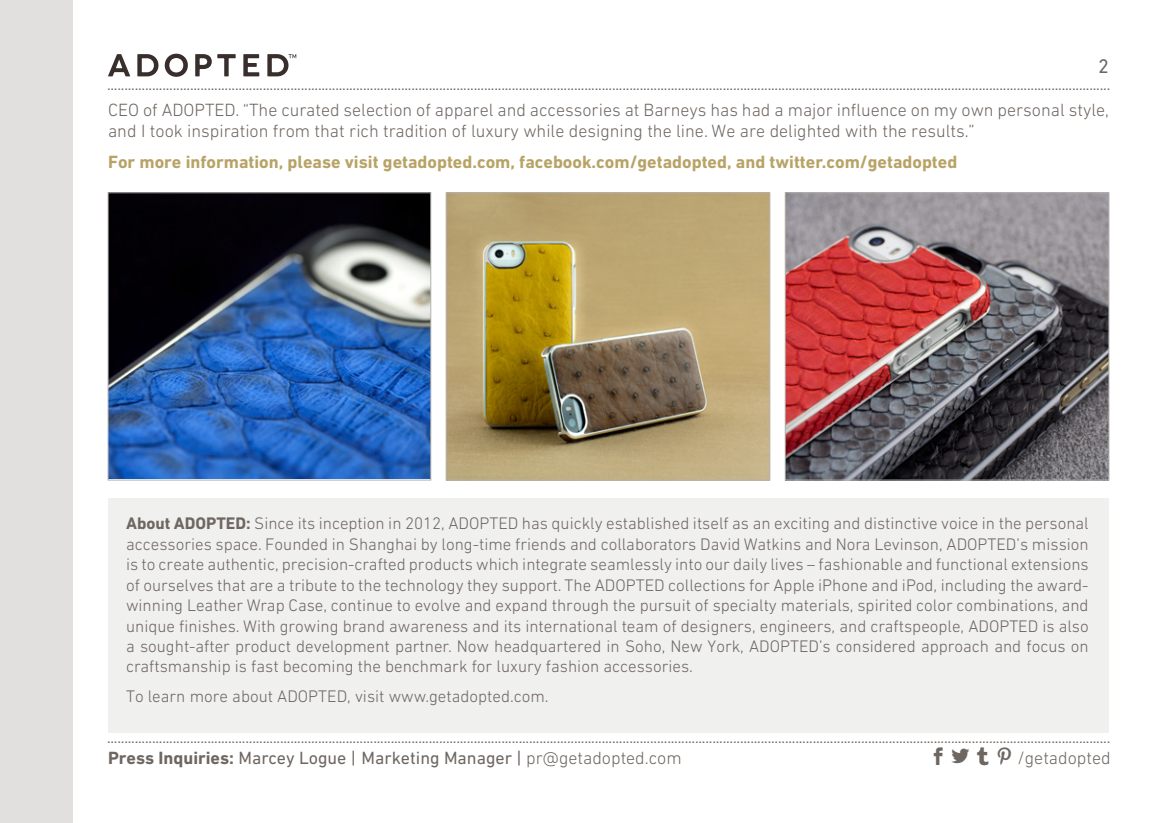
<style>
.page{position:relative;width:1163px;height:823px;background:#fff}
.page>*{position:absolute;margin:0;border:0;box-sizing:border-box;transform-origin:0 0}
.t1{font:20px "DIN Next W1 G";color:#6e6661}
.t2{font:300 18px/21.6px "DIN Next W1 G";color:#6e6661}
.t3{font:700 18px "DIN Next W1 G";color:#b8a366}
.t4{font:18px "DIN Next W1 G";color:#6e6661}
.t5{font:300 17px/20.4px "DIN Next W1 G";color:#6e6661;text-align:justify}
.t6{font:14.2px "DIN Next W1 G";color:#6e6661;scale:1.1 1}
.s1{font-weight:700}
.s2{font-weight:300}
</style>
<div class="page">
<div style="left:0;top:0;width:72px;height:822px;background:#e2e0df"></div>
<svg style="left:108px;top:54px;width:188px;height:23px"></svg>
<div style="left:108px;top:498px;width:1000px;height:234px;background:#f0f0ef"></div>
<img style="left:447px;top:194px;width:321px;height:284px">
<div style="left:445px;top:192px;width:325px;height:288px;border:1px solid #b6b3b0"></div>
<img style="left:110px;top:194px;width:319px;height:284px">
<div style="left:108px;top:192px;width:323px;height:288px;border:1px solid #b6b3b0"></div>
<img style="left:786px;top:194px;width:321px;height:284px">
<div style="left:784px;top:192px;width:325px;height:288px;border:1px solid #b6b3b0"></div>
<p class="t1" style="left:1097px;top:55px;width:12px">2</p>
<p class="t6" style="left:107px;top:77px;width:913px">..................................................................................................................................................................................................................................................................................................</p>
<p class="t2" style="left:108px;top:98px;width:1002px">CEO of ADOPTED. “The curated selection of apparel and accessories at Barneys has had a major influence on my own personal style, and I took inspiration from that rich tradition of luxury while designing the line. We are delighted with the results.”</p>
<p class="t3" style="left:108px;top:151px;width:850px">For more information, please visit getadopted.com, facebook.com/getadopted, and twitter.com/getadopted</p>
<p class="t5" style="left:126px;top:513px;width:964px"><span class="s1">About ADOPTED:</span> Since its inception in 2012, ADOPTED has quickly established itself as an exciting and distinctive voice in the personal accessories space. Founded in Shanghai by long-time friends and collaborators David Watkins and Nora Levinson, ADOPTED’s mission is to create authentic, precision-crafted products which integrate seamlessly into our daily lives – fashionable and functional extensions of ourselves that are a tribute to the technology they support. The ADOPTED collections for Apple iPhone and iPod, including the award&shy;winning Leather Wrap Case, continue to evolve and expand through the pursuit of specialty materials, spirited color combinations, and unique finishes. With growing brand awareness and its international team of designers, engineers, and craftspeople, ADOPTED is also a sought-after product development partner. Now headquartered in Soho, New York, ADOPTED’s considered approach and focus on craftsmanship is fast becoming the benchmark for luxury fashion accessories.</p>
<p class="t5" style="left:126px;top:685px;width:424px">To learn more about ADOPTED, visit www.getadopted.com.</p>
<p class="t6" style="left:107px;top:730px;width:913px">..................................................................................................................................................................................................................................................................................................</p>
<p class="t4" style="left:108px;top:747px;width:575px"><span class="s1">Press Inquiries:</span> Marcey Logue | Marketing Manager | <span class="s2">pr@getadopted.com</span></p>
<p class="t2" style="left:1017px;top:746px;width:95px">/getadopted</p>
</div>
